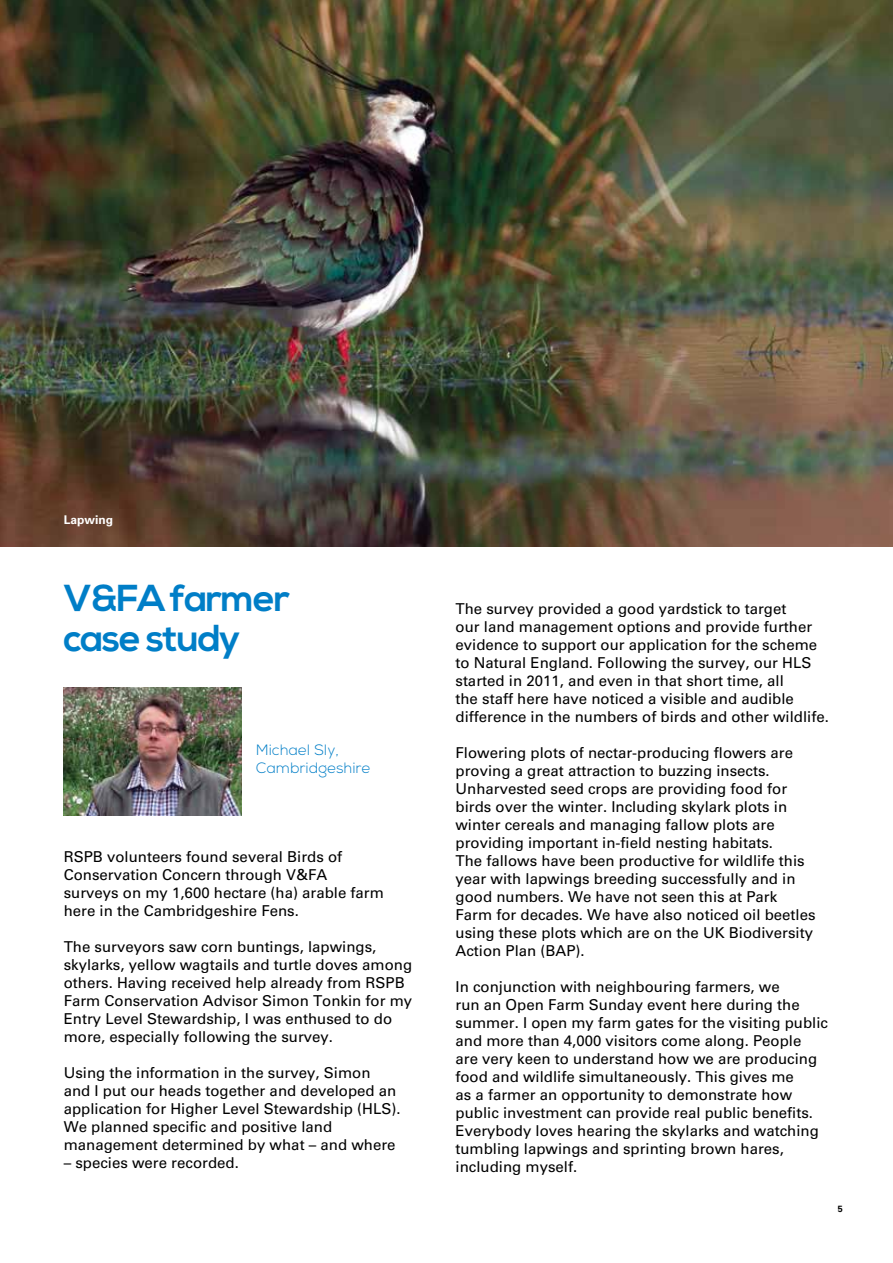
<style>
.page{position:relative;width:893px;height:1263px;background:#fff}
.page>*{position:absolute;margin:0;border:0;box-sizing:border-box;transform-origin:0 0}
.t1{font:700 37.5px/40.5px "Nexa";letter-spacing:-.035em;color:#007ec7}
.t2{font:15px/18px "Univers";color:#000}
.t3{font:300 15px/18px "Nexa";color:#007ec7}
.t4{font:700 12px "Univers";color:#fff}
.t5{font:700 9px "Univers";color:#000}
</style>
<div class="page">
<img style="left:64px;top:688px;width:178px;height:127px">
<img style="left:0;top:0;width:893px;height:546px">
<p class="t4" style="left:64px;top:512px;width:51px">Lapwing</p>
<h1 class="t1" style="left:64px;top:579px;width:228px">V&amp;FA farmer case study</h1>
<p class="t3" style="left:256px;top:741px;width:116px">Michael Sly,<br>Cambridgeshire</p>
<p class="t2" style="left:64px;top:847px;width:322px">RSPB volunteers found several Birds of Conservation Concern through V&amp;FA surveys on my 1,600 hectare (ha) arable farm here in the Cambridgeshire Fens.</p>
<p class="t2" style="left:64px;top:937px;width:350px">The surveyors saw corn buntings, lapwings, skylarks, yellow wagtails and turtle doves among others. Having received help already from RSPB Farm Conservation Advisor Simon Tonkin for my Entry Level Stewardship, I was enthused to do more, especially following the survey.</p>
<p class="t2" style="left:64px;top:1063px;width:338px">Using the information in the survey, Simon and I put our heads together and developed an application for Higher Level Stewardship (HLS).<br>We planned specific and positive land management determined by what – and where</p>
<p class="t2" style="left:64px;top:1153px;width:177px">– species were recorded.</p>
<p class="t2" style="left:455px;top:600px;width:375px">The survey provided a good yardstick to target<br>our land management options and provide further evidence to support our application for the scheme to Natural England. Following the survey, our HLS started in 2011, and even in that short time, all<br>the staff here have noticed a visible and audible difference in the numbers of birds and other wildlife.</p>
<p class="t2" style="left:455px;top:744px;width:362px">Flowering plots of nectar-producing flowers are proving a great attraction to buzzing insects.<br>Unharvested seed crops are providing food for birds over the winter. Including skylark plots in winter cereals and managing fallow plots are providing important in-field nesting habitats.<br>The fallows have been productive for wildlife this year with lapwings breeding successfully and in good numbers. We have not seen this at Park Farm for decades. We have also noticed oil beetles using these plots which are on the UK Biodiversity Action Plan (BAP).</p>
<p class="t2" style="left:455px;top:978px;width:374px">In conjunction with neighbouring farmers, we<br>run an Open Farm Sunday event here during the summer. I open my farm gates for the visiting public and more than 4,000 visitors come along. People<br>are very keen to understand how we are producing food and wildlife simultaneously. This gives me<br>as a farmer an opportunity to demonstrate how public investment can provide real public benefits.<br>Everybody loves hearing the skylarks and watching tumbling lapwings and sprinting brown hares, including myself.</p>
<p class="t5" style="left:838px;top:1204px;width:7px">5</p>
</div>
